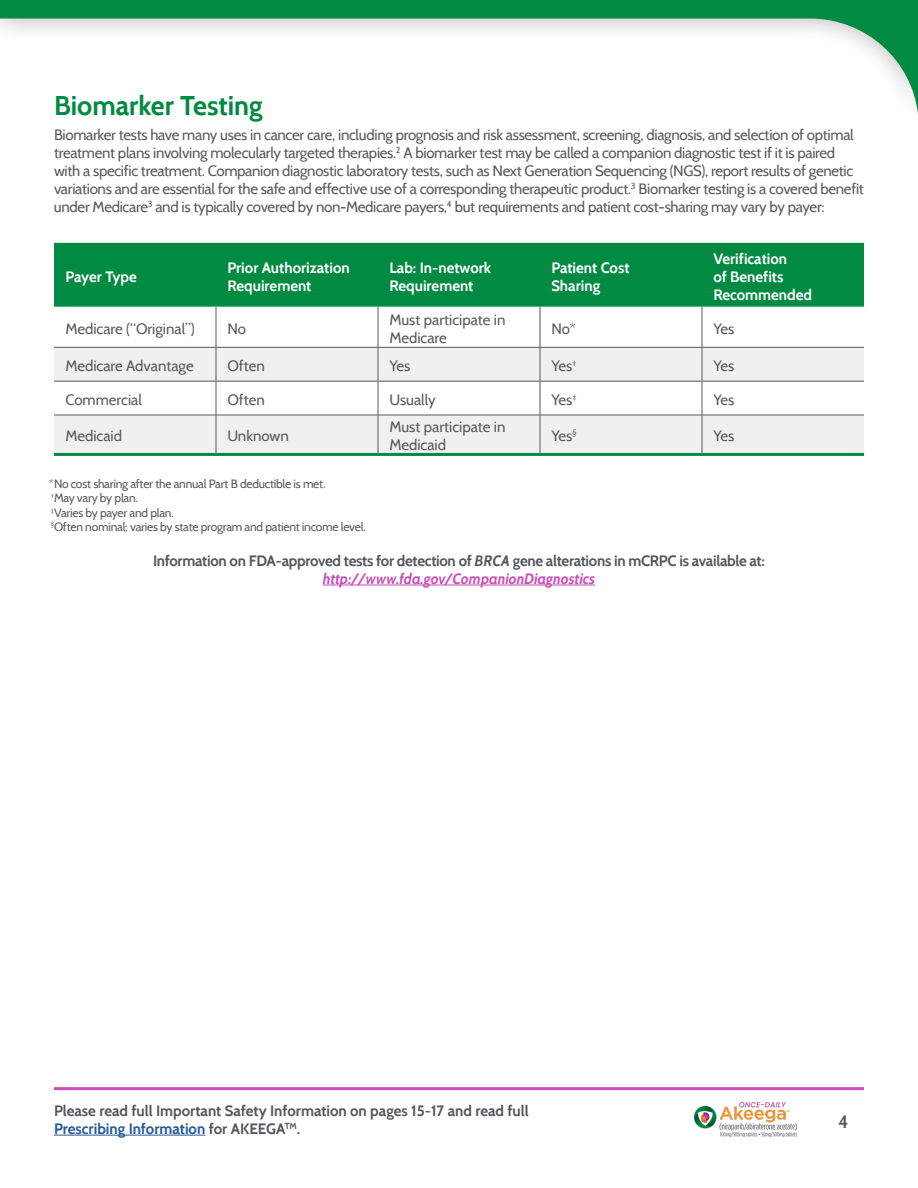
<style>
.page{position:relative;width:918px;height:1188px;background:#fff}
.page>*{position:absolute;margin:0;border:0;box-sizing:border-box;transform-origin:0 0}
.t1{font:700 27px "Cabin";color:#008a42}
.t2{font:600 18px "Cabin";color:#57585b}
.t3{font:15px/18px "Cabin";letter-spacing:-.02em;color:#57585b}
.t4{font:700 15px/18px "Cabin";letter-spacing:-.01em;color:#57585b}
.t5{font:15px/18px "Cabin";color:#57585b}
.t6{font:700 15px/18px "Cabin";color:#fff}
.t7{font:12px/14.4px "Cabin";letter-spacing:-.02em;color:#57585b}
.t8{font:7.05px/14.4px "Cabin";color:#57585b;text-align:justify}
.s1{font-style:italic}
.s2{font-style:italic;color:#cb4db9}
.s3{color:#275b9b}
</style>
<div class="page">
<img style="left:695px;top:1102px;width:101px;height:35px">
<hr style="left:54px;top:1135px;width:151px;height:1px;background:#275b9b">
<hr style="left:54px;top:1087px;width:810px;height:3px;background:#cb4db9">
<svg style="left:0;top:0;width:918px;height:114px"></svg>
<div style="left:54px;top:243px;width:810px;height:64px;background:#008a42"></div>
<svg style="left:54px;top:307px;width:810px;height:108px"></svg>
<div style="left:54px;top:348px;width:810px;height:33px;background:#f0f0f0"></div>
<div style="left:54px;top:416px;width:810px;height:37px;background:#f0f0f0"></div>
<hr style="left:54px;top:453px;width:162px;height:3px;background:#008a42">
<hr style="left:216px;top:453px;width:162px;height:3px;background:#008a42">
<hr style="left:378px;top:453px;width:162px;height:3px;background:#008a42">
<hr style="left:540px;top:453px;width:162px;height:3px;background:#008a42">
<hr style="left:702px;top:453px;width:162px;height:3px;background:#008a42">
<hr style="left:216px;top:307px;width:1px;height:40px;background:#57585b">
<hr style="left:378px;top:307px;width:1px;height:40px;background:#57585b">
<hr style="left:540px;top:307px;width:1px;height:40px;background:#57585b">
<hr style="left:702px;top:307px;width:1px;height:40px;background:#57585b">
<hr style="left:54px;top:347px;width:162px;height:1px;background:#57585b">
<hr style="left:216px;top:347px;width:162px;height:1px;background:#57585b">
<hr style="left:216px;top:348px;width:1px;height:33px;background:#57585b">
<hr style="left:378px;top:347px;width:162px;height:1px;background:#57585b">
<hr style="left:378px;top:348px;width:1px;height:33px;background:#57585b">
<hr style="left:540px;top:347px;width:162px;height:1px;background:#57585b">
<hr style="left:540px;top:348px;width:1px;height:33px;background:#57585b">
<hr style="left:702px;top:347px;width:162px;height:1px;background:#57585b">
<hr style="left:702px;top:348px;width:1px;height:33px;background:#57585b">
<hr style="left:54px;top:381px;width:162px;height:1px;background:#57585b">
<hr style="left:216px;top:381px;width:162px;height:1px;background:#57585b">
<hr style="left:216px;top:382px;width:1px;height:33px;background:#57585b">
<hr style="left:378px;top:381px;width:162px;height:1px;background:#57585b">
<hr style="left:378px;top:382px;width:1px;height:33px;background:#57585b">
<hr style="left:540px;top:381px;width:162px;height:1px;background:#57585b">
<hr style="left:540px;top:382px;width:1px;height:33px;background:#57585b">
<hr style="left:702px;top:381px;width:162px;height:1px;background:#57585b">
<hr style="left:702px;top:382px;width:1px;height:33px;background:#57585b">
<hr style="left:54px;top:415px;width:162px;height:1px;background:#57585b">
<hr style="left:216px;top:415px;width:162px;height:1px;background:#57585b">
<hr style="left:216px;top:415px;width:1px;height:38px;background:#57585b">
<hr style="left:378px;top:415px;width:162px;height:1px;background:#57585b">
<hr style="left:378px;top:415px;width:1px;height:38px;background:#57585b">
<hr style="left:540px;top:415px;width:162px;height:1px;background:#57585b">
<hr style="left:540px;top:415px;width:1px;height:38px;background:#57585b">
<hr style="left:702px;top:415px;width:162px;height:1px;background:#57585b">
<hr style="left:702px;top:415px;width:1px;height:38px;background:#57585b">
<hr style="left:323px;top:585px;width:272px;height:1px;background:#cb4db9">
<h1 class="t1" style="left:54px;top:89px;width:210px">Biomarker Testing</h1>
<p class="t3" style="left:54px;top:126px;width:811px">Biomarker tests have many uses in cancer care, including prognosis and risk assessment, screening, diagnosis, and selection of optimal treatment plans involving molecularly targeted therapies.<sup>2</sup> A biomarker test may be called a companion diagnostic test if it is paired with a specific treatment. Companion diagnostic laboratory tests, such as Next Generation Sequencing (NGS), report results of genetic variations and are essential for the safe and effective use of a corresponding therapeutic product.<sup>3</sup> Biomarker testing is a covered benefit under Medicare<sup>3</sup> and is typically covered by non-Medicare payers,<sup>4</sup> but requirements and patient cost-sharing may vary by payer:</p>
<p class="t6" style="left:65px;top:268px;width:73px">Payer Type</p>
<p class="t6" style="left:227px;top:259px;width:124px">Prior Authorization<br>Requirement</p>
<p class="t6" style="left:389px;top:259px;width:103px">Lab: In-network<br>Requirement</p>
<p class="t6" style="left:551px;top:259px;width:80px">Patient Cost<br>Sharing</p>
<p class="t6" style="left:713px;top:250px;width:100px">Verification<br>of Benefits<br>Recommended</p>
<p class="t5" style="left:65px;top:320px;width:131px">Medicare (“Original”)</p>
<p class="t3" style="left:227px;top:320px;width:20px">No</p>
<p class="t5" style="left:389px;top:311px;width:118px">Must participate in<br>Medicare</p>
<p class="t3" style="left:551px;top:320px;width:26px">No*</p>
<p class="t3" style="left:713px;top:320px;width:23px">Yes</p>
<p class="t5" style="left:65px;top:357px;width:130px">Medicare Advantage</p>
<p class="t3" style="left:227px;top:357px;width:39px">Often</p>
<p class="t3" style="left:389px;top:357px;width:23px">Yes</p>
<p class="t3" style="left:551px;top:357px;width:26px">Yes<sup>†</sup></p>
<p class="t3" style="left:713px;top:357px;width:23px">Yes</p>
<p class="t5" style="left:65px;top:391px;width:78px">Commercial</p>
<p class="t3" style="left:227px;top:391px;width:39px">Often</p>
<p class="t5" style="left:389px;top:391px;width:48px">Usually</p>
<p class="t3" style="left:551px;top:391px;width:27px">Yes<sup>‡</sup></p>
<p class="t3" style="left:713px;top:391px;width:23px">Yes</p>
<p class="t5" style="left:65px;top:427px;width:58px">Medicaid</p>
<p class="t5" style="left:227px;top:427px;width:63px">Unknown</p>
<p class="t5" style="left:389px;top:418px;width:118px">Must participate in<br>Medicaid</p>
<p class="t3" style="left:551px;top:427px;width:27px">Yes<sup>§</sup></p>
<p class="t3" style="left:713px;top:427px;width:23px">Yes</p>
<p class="t7" style="left:54px;top:476px;width:313px;text-indent:-5px">*No cost sharing after the annual Part B deductible is met.<br>May vary by plan.<br>Varies by payer and plan.<br>Often nominal; varies by state program and patient income level.</p>
<p class="t8" style="left:51px;top:489px;width:5px">† ‡ §</p>
<p class="t4" style="left:153px;top:552px;width:613px;text-align:center">Information on FDA-approved tests for detection of <span class="s1">BRCA</span> gene alterations in mCRPC is available at: <span class="s2">http://www.fda.gov/CompanionDiagnostics</span></p>
<p class="t4" style="left:54px;top:1102px;width:476px">Please read full Important Safety Information on pages 15-17 and read full<br><span class="s3">Prescribing Information</span> for AKEEGA<sup>TM</sup>.</p>
<p class="t2" style="left:838px;top:1110px;width:12px">4</p>
</div>
